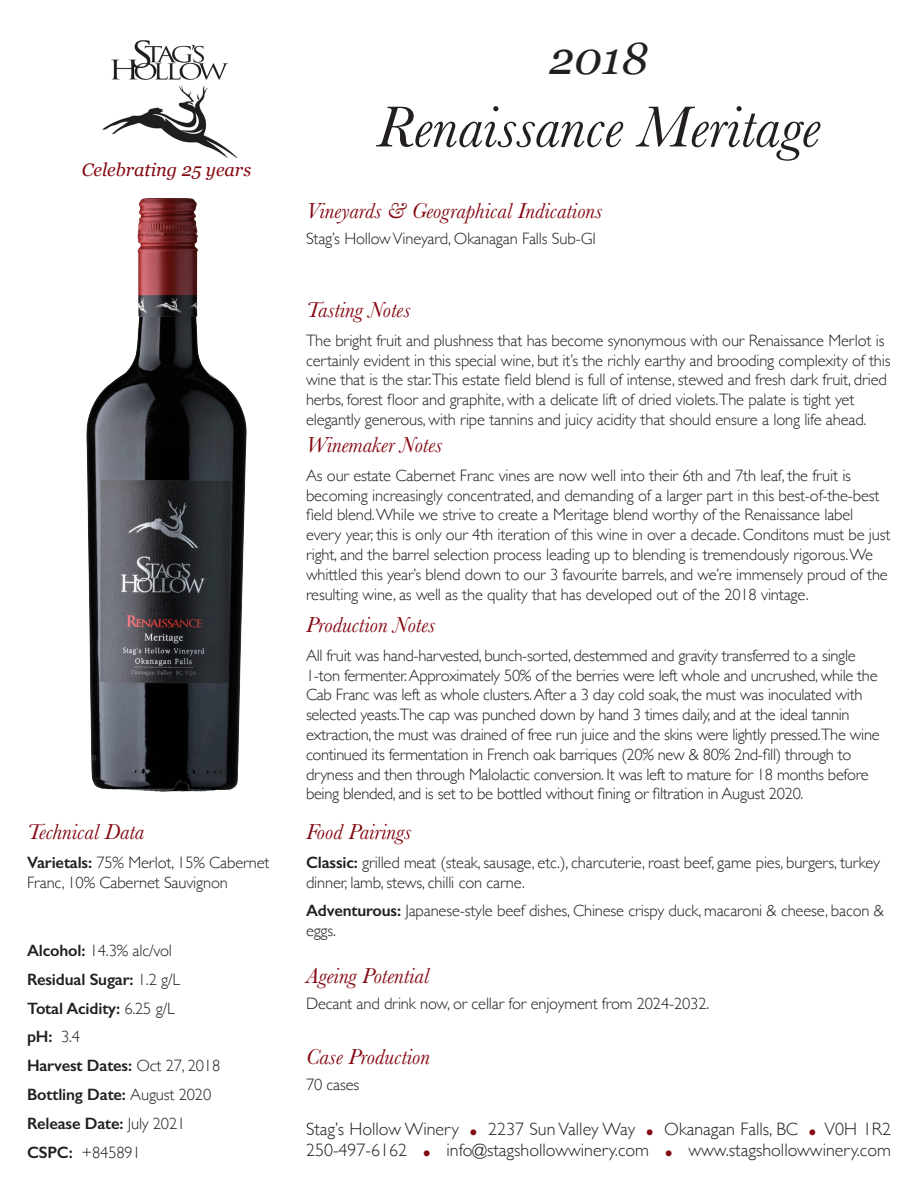
<style>
.page{position:relative;width:918px;height:1188px;background:#fff}
.page>*{position:absolute;margin:0;border:0;box-sizing:border-box;transform-origin:0 0}
.t1{font:italic 60px "Baskerville";color:#231f20}
.t2{font:italic 45px "Georgia";color:#231f20}
.t3{font:italic 22.5px "Baskerville";color:#850913}
.t4{font:italic 18.15px "Georgia";color:#850913}
.t5{font:300 18px/21.6px "Gill Sans";color:#231f20}
.t6{font:300 16.5px/19.8px "Gill Sans";letter-spacing:-.01em;color:#231f20}
.t7{font:600 16.5px "Gill Sans";letter-spacing:-.01em;color:#231f20}
.s1{font-weight:600}
.s2{font-weight:300}
.s3{font-weight:800;color:#850913}
</style>
<div class="page">
<img style="left:102px;top:40px;width:136px;height:118px">
<img style="left:86px;top:198px;width:135px;height:594px">
<p class="t4" style="left:82px;top:156px;width:171px">Celebrating 25 years</p>
<h3 class="t3" style="left:27px;top:817px;width:119px">Technical Data</h3>
<p class="t6" style="left:27px;top:852px;width:244px"><span class="s1">Varietals:</span> 75% Merlot, 15% Cabernet<br>Franc, 10% Cabernet Sauvignon</p>
<p class="t6" style="left:27px;top:940px;width:147px"><span class="s1">Alcohol:</span> 14.3% alc/vol</p>
<p class="t7" style="left:27px;top:969px;width:155px">Residual Sugar: <span class="s2">1.2 g/L</span></p>
<p class="t7" style="left:27px;top:998px;width:149px">Total Acidity: <span class="s2">6.25 g/L</span></p>
<p class="t7" style="left:27px;top:1027px;width:55px">pH: <span class="s2">3.4</span></p>
<p class="t7" style="left:27px;top:1056px;width:195px">Harvest Dates: <span class="s2">Oct 27, 2018</span></p>
<p class="t7" style="left:27px;top:1085px;width:186px">Bottling Date: <span class="s2">August 2020</span></p>
<p class="t7" style="left:27px;top:1113px;width:160px">Release Date: <span class="s2">July 2021</span></p>
<p class="t6" style="left:27px;top:1142px;width:115px"><span class="s1">CSPC:</span> +845891</p>
<p class="t2" style="left:549px;top:26px;width:100px">2018</p>
<p class="t1" style="left:377px;top:87px;width:445px">Renaissance Meritage</p>
<h3 class="t3" style="left:306px;top:196px;width:298px">Vineyards &amp; Geographical Indications</h3>
<p class="t6" style="left:306px;top:228px;width:291px">Stag’s Hollow Vineyard, Okanagan Falls Sub-GI</p>
<h3 class="t3" style="left:306px;top:295px;width:106px">Tasting Notes</h3>
<p class="t6" style="left:306px;top:330px;width:586px">The bright fruit and plushness that has become synonymous with our Renaissance Merlot is certainly evident in this special wine, but it’s the richly earthy and brooding complexity of this wine that is the star.This estate field blend is full of intense, stewed and fresh dark fruit, dried herbs, forest floor and graphite, with a delicate lift of dried violets.The palate is tight yet elegantly generous, with ripe tannins and juicy acidity that should ensure a long life ahead.</p>
<h3 class="t3" style="left:306px;top:430px;width:138px">Winemaker Notes</h3>
<p class="t6" style="left:306px;top:465px;width:586px">As our estate Cabernet Franc vines are now well into their 6th and 7th leaf, the fruit is becoming increasingly concentrated, and demanding of a larger part in this best-of-the-best field blend. While we strive to create a Meritage blend worthy of the Renaissance label every year, this is only our 4th iteration of this wine in over a decade. Conditons must be just right, and the barrel selection process leading up to blending is tremendously rigorous. We whittled this year’s blend down to our 3 favourite barrels, and we’re immensely proud of the resulting wine, as well as the quality that has developed out of the 2018 vintage.</p>
<h3 class="t3" style="left:306px;top:610px;width:131px">Production Notes</h3>
<p class="t6" style="left:306px;top:645px;width:575px">All fruit was hand-harvested, bunch-sorted, destemmed and gravity transferred to a single 1-ton fermenter. Approximately 50% of the berries were left whole and uncrushed, while the Cab Franc was left as whole clusters. After a 3 day cold soak, the must was inoculated with selected yeasts.The cap was punched down by hand 3 times daily, and at the ideal tannin extraction, the must was drained of free run juice and the skins were lightly pressed.The wine continued its fermentation in French oak barriques (20% new &amp; 80% 2nd-fill) through to dryness and then through Malolactic conversion. It was left to mature for 18 months before being blended, and is set to be bottled without fining or filtration in August 2020.</p>
<h3 class="t3" style="left:306px;top:817px;width:107px">Food Pairings</h3>
<p class="t6" style="left:306px;top:852px;width:576px"><span class="s1">Classic:</span> grilled meat (steak, sausage, etc.), charcuterie, roast beef, game pies, burgers, turkey dinner, lamb, stews, chilli con carne.</p>
<p class="t6" style="left:306px;top:900px;width:580px"><span class="s1">Adventurous:</span> Japanese-style beef dishes, Chinese crispy duck, macaroni &amp; cheese, bacon &amp; eggs.</p>
<h3 class="t3" style="left:306px;top:961px;width:125px">Ageing Potential</h3>
<p class="t6" style="left:306px;top:993px;width:405px">Decant and drink now, or cellar for enjoyment from 2024-2032.</p>
<h3 class="t3" style="left:306px;top:1042px;width:126px">Case Production</h3>
<p class="t6" style="left:306px;top:1074px;width:55px">70 cases</p>
<p class="t5" style="left:306px;top:1117px;width:587px">Stag’s Hollow Winery <span class="s3">.</span> 2237 Sun Valley Way <span class="s3">.</span> Okanagan Falls, BC <span class="s3">.</span> V0H 1R2<br>250-497-6162 <span class="s3">.</span> info@stagshollowwinery.com <span class="s3">.</span> www.stagshollowwinery.com</p>
</div>
